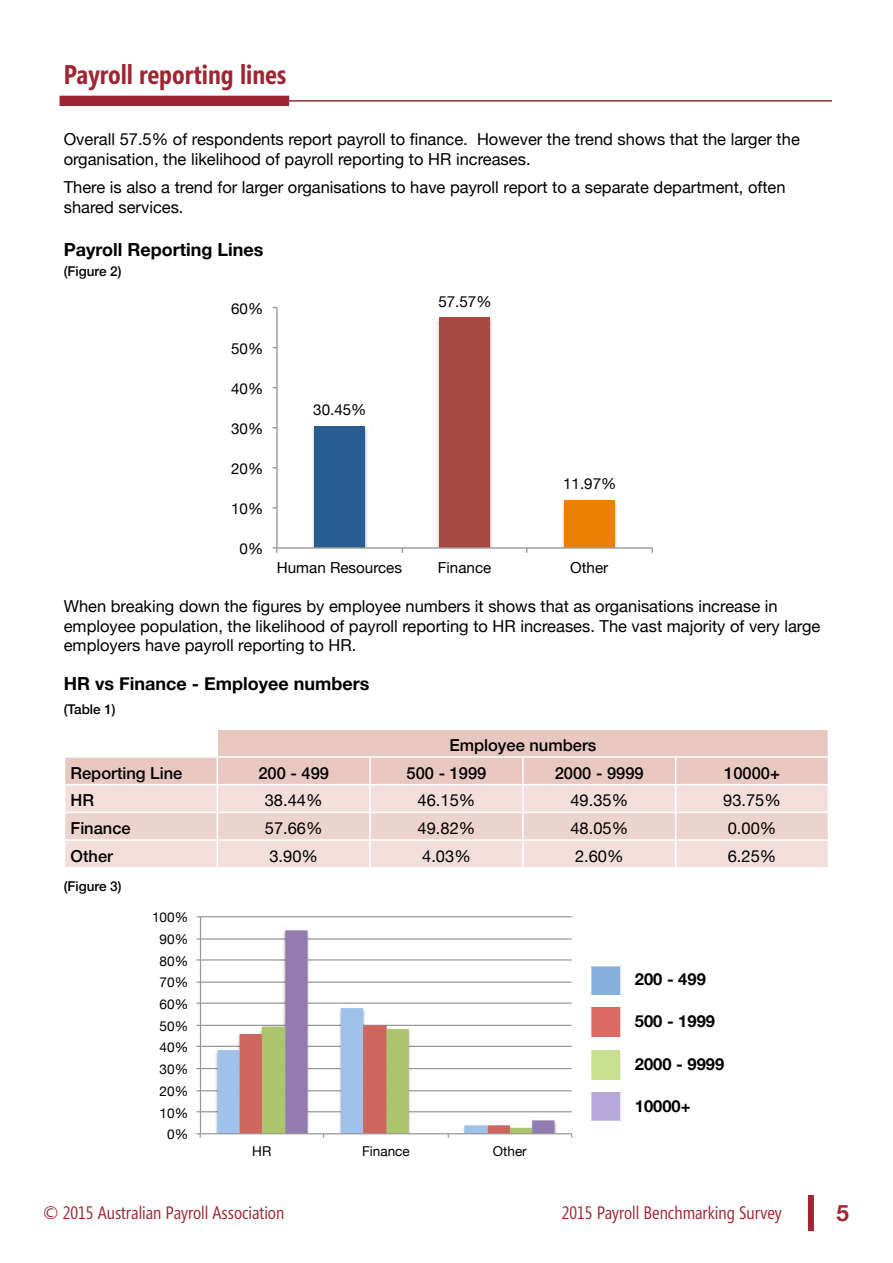
<style>
.page{position:relative;width:893px;height:1263px;background:#fff}
.page>*{position:absolute;margin:0;border:0;box-sizing:border-box;transform-origin:0 0}
.t1{font:700 27px "Segoe Condensed";color:#9e2532}
.t2{font:700 22.5px "Helvetica Neue";color:#9e2532}
.t3{font:18px "Segoe Condensed";color:#9e2532}
.t4{font:700 18px "Helvetica Neue";color:#000}
.t5{font:16.5px/19.8px "Helvetica Neue";color:#000}
.t6{font:500 16.5px "Helvetica Neue";color:#000}
.t7{font:700 16.5px "Helvetica Neue";color:#000}
.t8{font:15.15px "Helvetica Neue";color:#000}
.t9{font:13.65px "Helvetica Neue";color:#000}
.t10{font:500 13.5px "Helvetica Neue";color:#000}
</style>
<div class="page">
<div style="left:808px;top:1195px;width:6px;height:36px;background:#9e2532"></div>
<svg style="left:272px;top:306px;width:381px;height:247px"></svg>
<svg style="left:65px;top:729px;width:763px;height:138px;background:#efd7d2"></svg>
<div style="left:590px;top:965px;width:32px;height:30px;background:#87afdd"></div>
<div style="left:590px;top:1007px;width:32px;height:30px;background:#dc6b65"></div>
<div style="left:590px;top:1050px;width:32px;height:30px;background:#c8df8f"></div>
<div style="left:590px;top:1092px;width:32px;height:30px;background:#b8a7d9"></div>
<hr style="left:588px;top:963px;width:35px;height:3px;background:#fff">
<hr style="left:588px;top:966px;width:3px;height:29px;background:#fff">
<hr style="left:620px;top:966px;width:3px;height:29px;background:#fff">
<hr style="left:588px;top:1007px;width:3px;height:30px;background:#fff">
<hr style="left:620px;top:1007px;width:3px;height:30px;background:#fff">
<hr style="left:588px;top:1050px;width:3px;height:30px;background:#fff">
<hr style="left:620px;top:1050px;width:3px;height:30px;background:#fff">
<hr style="left:588px;top:1092px;width:3px;height:29px;background:#fff">
<hr style="left:620px;top:1092px;width:3px;height:29px;background:#fff">
<hr style="left:588px;top:1121px;width:35px;height:3px;background:#fff">
<svg style="left:196px;top:916px;width:377px;height:222px"></svg>
<hr style="left:60px;top:100px;width:772px;height:2px;background:#9e2532">
<div style="left:60px;top:96px;width:229px;height:10px;background:#9e2532"></div>
<h1 class="t1" style="left:64px;top:59px;width:224px">Payroll reporting lines</h1>
<p class="t5" style="left:64px;top:129px;width:738px">Overall 57.5% of respondents report payroll to finance. However the trend shows that the larger the organisation, the likelihood of payroll reporting to HR increases.</p>
<p class="t5" style="left:64px;top:177px;width:723px">There is also a trend for larger organisations to have payroll report to a separate department, often shared services.</p>
<p class="t4" style="left:64px;top:238px;width:201px">Payroll Reporting Lines</p>
<p class="t10" style="left:64px;top:260px;width:59px">(Figure 2)</p>
<p class="t8" style="left:231px;top:299px;width:34px">60%</p>
<p class="t8" style="left:231px;top:339px;width:34px">50%</p>
<p class="t8" style="left:231px;top:379px;width:34px">40%</p>
<p class="t8" style="left:231px;top:419px;width:34px">30%</p>
<p class="t8" style="left:231px;top:459px;width:34px">20%</p>
<p class="t8" style="left:231px;top:499px;width:34px">10%</p>
<p class="t8" style="left:240px;top:540px;width:25px">0%</p>
<p class="t8" style="left:313px;top:401px;width:55px">30.45%</p>
<p class="t8" style="left:438px;top:292px;width:55px">57.57%</p>
<p class="t8" style="left:563px;top:475px;width:55px">11.97%</p>
<p class="t8" style="left:277px;top:558px;width:127px">Human Resources</p>
<p class="t8" style="left:438px;top:558px;width:55px">Finance</p>
<p class="t8" style="left:570px;top:558px;width:39px">Other</p>
<p class="t5" style="left:64px;top:596px;width:758px">When breaking down the figures by employee numbers it shows that as organisations increase in employee population, the likelihood of payroll reporting to HR increases. The vast majority of very large employers have payroll reporting to HR.</p>
<p class="t4" style="left:64px;top:672px;width:307px">HR vs Finance - Employee numbers</p>
<p class="t10" style="left:64px;top:698px;width:53px">(Table 1)</p>
<p class="t6" style="left:449px;top:732px;width:149px">Employee numbers</p>
<p class="t6" style="left:71px;top:759px;width:113px">Reporting Line</p>
<p class="t6" style="left:258px;top:759px;width:72px">200 - 499</p>
<p class="t6" style="left:407px;top:759px;width:81px">500 - 1999</p>
<p class="t6" style="left:555px;top:759px;width:90px">2000 - 9999</p>
<p class="t6" style="left:724px;top:759px;width:57px">10000+</p>
<p class="t6" style="left:71px;top:787px;width:25px">HR</p>
<p class="t5" style="left:265px;top:790px;width:59px">38.44%</p>
<p class="t5" style="left:418px;top:790px;width:59px">46.15%</p>
<p class="t5" style="left:570px;top:790px;width:59px">49.35%</p>
<p class="t5" style="left:723px;top:790px;width:59px">93.75%</p>
<p class="t6" style="left:71px;top:815px;width:62px">Finance</p>
<p class="t5" style="left:265px;top:818px;width:59px">57.66%</p>
<p class="t5" style="left:418px;top:818px;width:59px">49.82%</p>
<p class="t5" style="left:570px;top:818px;width:59px">48.05%</p>
<p class="t5" style="left:728px;top:818px;width:50px">0.00%</p>
<p class="t6" style="left:71px;top:843px;width:44px">Other</p>
<p class="t5" style="left:269px;top:846px;width:50px">3.90%</p>
<p class="t5" style="left:422px;top:846px;width:50px">4.03%</p>
<p class="t5" style="left:575px;top:846px;width:50px">2.60%</p>
<p class="t5" style="left:728px;top:846px;width:50px">6.25%</p>
<p class="t10" style="left:64px;top:875px;width:59px">(Figure 3)</p>
<p class="t9" style="left:152px;top:909px;width:38px">100%</p>
<p class="t9" style="left:160px;top:931px;width:30px">90%</p>
<p class="t9" style="left:160px;top:953px;width:30px">80%</p>
<p class="t9" style="left:160px;top:974px;width:30px">70%</p>
<p class="t9" style="left:160px;top:996px;width:30px">60%</p>
<p class="t9" style="left:160px;top:1018px;width:30px">50%</p>
<p class="t9" style="left:160px;top:1039px;width:30px">40%</p>
<p class="t9" style="left:160px;top:1061px;width:30px">30%</p>
<p class="t9" style="left:160px;top:1083px;width:30px">20%</p>
<p class="t9" style="left:160px;top:1104px;width:30px">10%</p>
<p class="t9" style="left:167px;top:1126px;width:23px">0%</p>
<p class="t9" style="left:252px;top:1143px;width:21px">HR</p>
<p class="t9" style="left:362px;top:1143px;width:49px">Finance</p>
<p class="t9" style="left:493px;top:1143px;width:35px">Other</p>
<p class="t7" style="left:635px;top:969px;width:72px">200 - 499</p>
<p class="t7" style="left:635px;top:1011px;width:82px">500 - 1999</p>
<p class="t7" style="left:635px;top:1054px;width:91px">2000 - 9999</p>
<p class="t7" style="left:635px;top:1096px;width:57px">10000+</p>
<p class="t3" style="left:43px;top:1202px;width:242px">© 2015 Australian Payroll Association</p>
<p class="t3" style="left:562px;top:1202px;width:221px">2015 Payroll Benchmarking Survey</p>
<h2 class="t2" style="left:836px;top:1199px;width:14px">5</h2>
</div>
